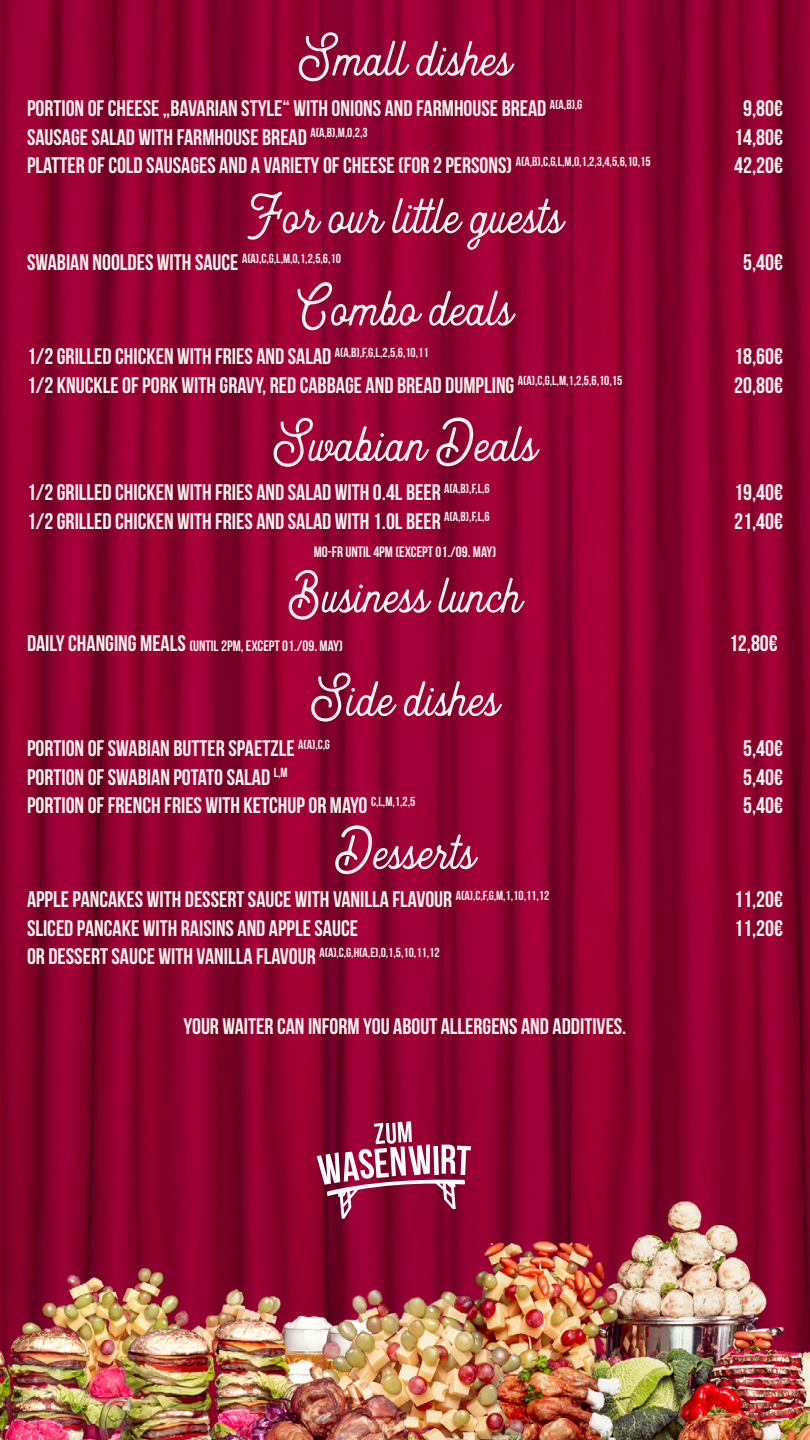
<style>
.page{position:relative;width:810px;height:1440px;background:#fff}
.page>*{position:absolute;margin:0;border:0;box-sizing:border-box;transform-origin:0 0}
.t1{font:60px "Heritage";color:#fbf5f0}
.t2{font:22.5px "Bebas Neue";color:#fbf5f0}
.t3{font:15px "Bebas Neue";color:#fbf5f0}
.t4{font:13.12px "Bebas Neue";color:#fbf5f0}
.s1{font-size:22.5px}
</style>
<div class="page">
<img style="left:0;top:0;width:810px;height:1440px">
<svg style="left:317px;top:1121px;width:154px;height:98px"></svg>
<h1 class="t1" style="left:299px;top:26px;width:214px">Small dishes</h1>
<p class="t2" style="left:27px;top:96px;width:557px">PORTION OF CHEESE „BAVARIAN STYLE“ WITH ONIONS AND FARMHOUSE BREAD <sup>A(A,B),G</sup></p>
<p class="t2" style="left:743px;top:96px;width:41px">9,80€</p>
<p class="t2" style="left:27px;top:125px;width:342px">SAUSAGE SALAD WITH FARMHOUSE BREAD <sup>A(A,B),M,O,2,3</sup></p>
<p class="t2" style="left:734px;top:125px;width:50px">14,80€</p>
<p class="t2" style="left:27px;top:153px;width:625px">PLATTER OF COLD SAUSAGES AND A VARIETY OF CHEESE (FOR 2 PERSONS) <sup>A(A,B),C,G,L,M,O,1,2,3,4,5,6,10,15</sup></p>
<p class="t2" style="left:734px;top:153px;width:50px">42,20€</p>
<h1 class="t1" style="left:247px;top:183px;width:317px">For our little guests</h1>
<p class="t4" style="left:27px;top:251px;width:316px"><span class="s1">SWABIAN NOOLDES WITH SAUCE</span> A(A),C,G,L,M,O,1,2,5,6,10</p>
<p class="t2" style="left:743px;top:250px;width:41px">5,40€</p>
<h1 class="t1" style="left:298px;top:276px;width:216px">Combo deals</h1>
<p class="t2" style="left:27px;top:344px;width:403px">1/2 GRILLED CHICKEN WITH FRIES AND SALAD <sup>A(A,B),F,G,L,2,5,6,10,11</sup></p>
<p class="t2" style="left:734px;top:344px;width:50px">18,60€</p>
<p class="t2" style="left:27px;top:373px;width:597px">1/2 KNUCKLE OF PORK WITH GRAVY, RED CABBAGE AND BREAD DUMPLING <sup>A(A),C,G,L,M,1,2,5,6,10,15</sup></p>
<p class="t2" style="left:734px;top:373px;width:50px">20,80€</p>
<h1 class="t1" style="left:274px;top:411px;width:264px">Swabian Deals</h1>
<p class="t2" style="left:27px;top:480px;width:464px">1/2 GRILLED CHICKEN WITH FRIES AND SALAD WITH 0.4L BEER <sup>A(A,B),F,L,6</sup></p>
<p class="t2" style="left:734px;top:480px;width:50px">19,40€</p>
<p class="t2" style="left:27px;top:508px;width:464px">1/2 GRILLED CHICKEN WITH FRIES AND SALAD WITH 1.0L BEER <sup>A(A,B),F,L,6</sup></p>
<p class="t2" style="left:734px;top:508px;width:50px">21,40€</p>
<p class="t3" style="left:314px;top:544px;width:184px">MO-FR UNTIL 4PM (EXCEPT 01./09. MAY)</p>
<h1 class="t1" style="left:289px;top:563px;width:234px">Business lunch</h1>
<p class="t3" style="left:27px;top:638px;width:317px"><span class="s1">DAILY CHANGING MEALS</span> (UNTIL 2PM, EXCEPT 01./09. MAY)</p>
<p class="t2" style="left:729px;top:631px;width:50px">12,80€</p>
<h1 class="t1" style="left:311px;top:666px;width:189px">Side dishes</h1>
<p class="t2" style="left:27px;top:736px;width:305px">PORTION OF SWABIAN BUTTER SPAETZLE <sup>A(A),C,G</sup></p>
<p class="t2" style="left:743px;top:736px;width:41px">5,40€</p>
<p class="t2" style="left:27px;top:765px;width:262px">PORTION OF SWABIAN POTATO SALAD <sup>L,M</sup></p>
<p class="t2" style="left:743px;top:765px;width:41px">5,40€</p>
<p class="t2" style="left:27px;top:793px;width:390px">PORTION OF FRENCH FRIES WITH KETCHUP OR MAYO <sup>C,L,M,1,2,5</sup></p>
<p class="t2" style="left:743px;top:793px;width:41px">5,40€</p>
<h1 class="t1" style="left:335px;top:819px;width:141px">Desserts</h1>
<p class="t2" style="left:27px;top:887px;width:524px">APPLE PANCAKES WITH DESSERT SAUCE WITH VANILLA FLAVOUR <sup>A(A),C,F,G,M,1,10,11,12</sup></p>
<p class="t2" style="left:734px;top:887px;width:50px">11,20€</p>
<p class="t2" style="left:27px;top:916px;width:332px">SLICED PANCAKE WITH RAISINS AND APPLE SAUCE</p>
<p class="t2" style="left:734px;top:916px;width:50px">11,20€</p>
<p class="t2" style="left:27px;top:944px;width:414px">OR DESSERT SAUCE WITH VANILLA FLAVOUR <sup>A(A),C,G,H(A,E),O,1,5,10,11,12</sup></p>
<p class="t2" style="left:184px;top:1014px;width:444px">YOUR WAITER CAN INFORM YOU ABOUT ALLERGENS AND ADDITIVES.</p>
</div>
